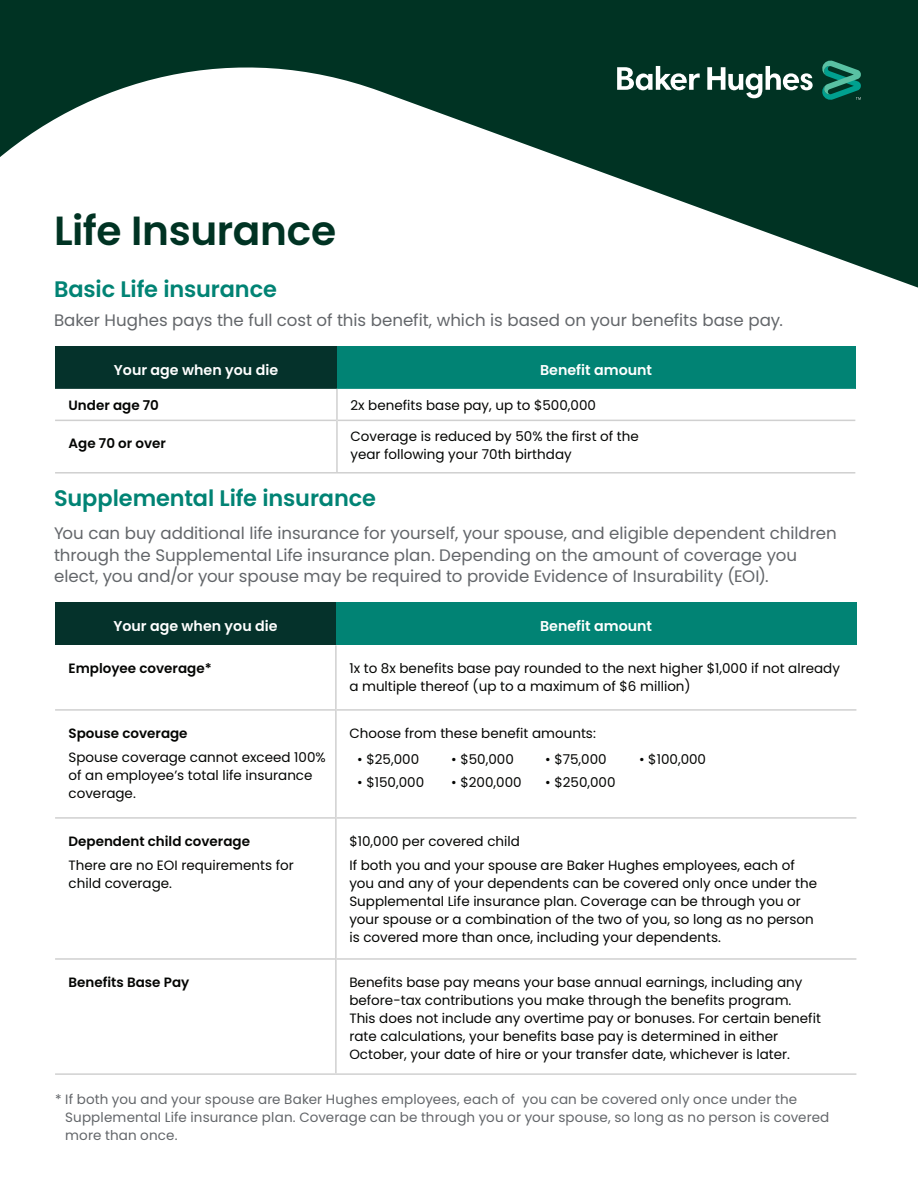
<style>
.page{position:relative;width:918px;height:1188px;background:#fff}
.page>*{position:absolute;margin:0;border:0;box-sizing:border-box;transform-origin:0 0}
.t1{font:600 40.65px "Poppins";letter-spacing:-.01em;color:#003323}
.t2{font:600 22.5px "Poppins";letter-spacing:-.005em;color:#018374}
.t3{font:16.65px/21.6px "Poppins";color:#63666a}
.Body_Bold{font:600 14.25px "Poppins";color:#fff}
.Chart_Body{font:13.5px/18px "Poppins";color:#040503}
.t4{font:13.5px/18px "Poppins";letter-spacing:.01em;color:#63666a}
.Chart_Body_Bold{font:13.5px/18px "Poppins";color:#040503}
.Chart_Body_Bold-2{font:600 13.5px "Poppins";color:#040503}
</style>
<div class="page">
<div style="left:0;top:0;width:918px;height:343px;background:#003323"></div>
<svg style="left:0;top:67px;width:918px;height:406px;fill:#fff"></svg>
<svg style="left:617px;top:60px;width:245px;height:41px"></svg>
<div style="left:55px;top:346px;width:282px;height:43px;background:#05322b"></div>
<div style="left:337px;top:346px;width:518px;height:43px;background:#018374"></div>
<svg style="left:55px;top:389px;width:800px;height:83px"></svg>
<hr style="left:55px;top:420px;width:281px;height:1px;background:#d0d0d0">
<hr style="left:338px;top:420px;width:517px;height:1px;background:#d0d0d0">
<hr style="left:55px;top:472px;width:282px;height:2px;background:#d0d0d0">
<hr style="left:337px;top:472px;width:518px;height:2px;background:#d0d0d0">
<hr style="left:336px;top:389px;width:2px;height:31px;background:#d0d0d0">
<hr style="left:336px;top:420px;width:2px;height:52px;background:#d0d0d0">
<div style="left:55px;top:603px;width:281px;height:42px;background:#05322b"></div>
<div style="left:336px;top:603px;width:520px;height:42px;background:#018374"></div>
<hr style="left:55px;top:709px;width:280px;height:2px;background:#d0d0d0">
<hr style="left:337px;top:709px;width:519px;height:2px;background:#d0d0d0">
<hr style="left:55px;top:817px;width:280px;height:2px;background:#d0d0d0">
<hr style="left:337px;top:817px;width:519px;height:2px;background:#d0d0d0">
<hr style="left:55px;top:958px;width:280px;height:2px;background:#d0d0d0">
<hr style="left:337px;top:958px;width:519px;height:2px;background:#d0d0d0">
<hr style="left:55px;top:1073px;width:281px;height:2px;background:#d0d0d0">
<hr style="left:336px;top:1073px;width:520px;height:2px;background:#d0d0d0">
<hr style="left:335px;top:645px;width:2px;height:65px;background:#d0d0d0">
<hr style="left:335px;top:710px;width:2px;height:108px;background:#d0d0d0">
<hr style="left:335px;top:818px;width:2px;height:141px;background:#d0d0d0">
<hr style="left:335px;top:959px;width:2px;height:114px;background:#d0d0d0">
<p class="t1" style="left:54px;top:207px;width:284px">Life Insurance</p>
<p class="t2" style="left:54px;top:276px;width:225px">Basic Life insurance</p>
<p class="t3" style="left:54px;top:309px;width:730px">Baker Hughes pays the full cost of this benefit, which is based on your benefits base pay.</p>
<p class="Body_Bold" style="left:114px;top:362px;width:166px">Your age when you die</p>
<p class="Body_Bold" style="left:540px;top:362px;width:114px">Benefit amount</p>
<p class="Chart_Body_Bold-2" style="left:69px;top:397px;width:92px">Under age 70</p>
<p class="Chart_Body" style="left:350px;top:396px;width:247px">2x benefits base pay, up to $500,000</p>
<p class="Chart_Body_Bold-2" style="left:69px;top:435px;width:99px">Age 70 or over</p>
<p class="Chart_Body" style="left:350px;top:428px;width:290px">Coverage is reduced by 50% the first of the</p>
<p class="Chart_Body" style="left:350px;top:446px;width:223px">year following your 70th birthday</p>
<p class="t2" style="left:54px;top:485px;width:324px">Supplemental Life insurance</p>
<p class="t3" style="left:54px;top:523px;width:784px">You can buy additional life insurance for yourself, your spouse, and eligible dependent children through the Supplemental Life insurance plan. Depending on the amount of coverage you elect, you and/or your spouse may be required to provide Evidence of Insurability (EOI).</p>
<p class="Body_Bold" style="left:113px;top:618px;width:166px">Your age when you die</p>
<p class="Body_Bold" style="left:540px;top:618px;width:114px">Benefit amount</p>
<p class="Chart_Body_Bold-2" style="left:69px;top:660px;width:145px">Employee coverage*</p>
<p class="Chart_Body" style="left:349px;top:659px;width:492px">1x to 8x benefits base pay rounded to the next higher $1,000 if not already a multiple thereof (up to a maximum of $6 million)</p>
<p class="Chart_Body_Bold-2" style="left:69px;top:725px;width:121px">Spouse coverage</p>
<p class="Chart_Body_Bold" style="left:69px;top:749px;width:259px">Spouse coverage cannot exceed 100% of an employee’s total life insurance coverage.</p>
<p class="Chart_Body" style="left:349px;top:724px;width:248px">Choose from these benefit amounts:</p>
<p class="Chart_Body" style="left:357px;top:750px;width:63px">• $25,000</p>
<p class="Chart_Body" style="left:451px;top:750px;width:64px">• $50,000</p>
<p class="Chart_Body" style="left:545px;top:750px;width:63px">• $75,000</p>
<p class="Chart_Body" style="left:639px;top:750px;width:68px">• $100,000</p>
<p class="Chart_Body" style="left:357px;top:774px;width:68px">• $150,000</p>
<p class="Chart_Body" style="left:451px;top:774px;width:72px">• $200,000</p>
<p class="Chart_Body" style="left:545px;top:774px;width:72px">• $250,000</p>
<p class="Chart_Body_Bold-2" style="left:69px;top:833px;width:183px">Dependent child coverage</p>
<p class="Chart_Body_Bold" style="left:69px;top:857px;width:227px">There are no EOI requirements for child coverage.</p>
<p class="Chart_Body" style="left:349px;top:832px;width:172px">$10,000 per covered child</p>
<p class="Chart_Body" style="left:349px;top:857px;width:469px">If both you and your spouse are Baker Hughes employees, each of you and any of your dependents can be covered only once under the Supplemental Life insurance plan. Coverage can be through you or your spouse or a combination of the two of you, so long as no person is covered more than once, including your dependents.</p>
<p class="Chart_Body_Bold-2" style="left:69px;top:974px;width:122px">Benefits Base Pay</p>
<p class="Chart_Body" style="left:349px;top:973px;width:473px">Benefits base pay means your base annual earnings, including any before-tax contributions you make through the benefits program.<br>This does not include any overtime pay or bonuses. For certain benefit rate calculations, your benefits base pay is determined in either October, your date of hire or your transfer date, whichever is later.</p>
<p class="t4" style="left:65px;top:1090px;width:766px;text-indent:-10px">* If both you and your spouse are Baker Hughes employees, each of you can be covered only once under the<br>Supplemental Life insurance plan. Coverage can be through you or your spouse, so long as no person is covered more than once.</p>
</div>
